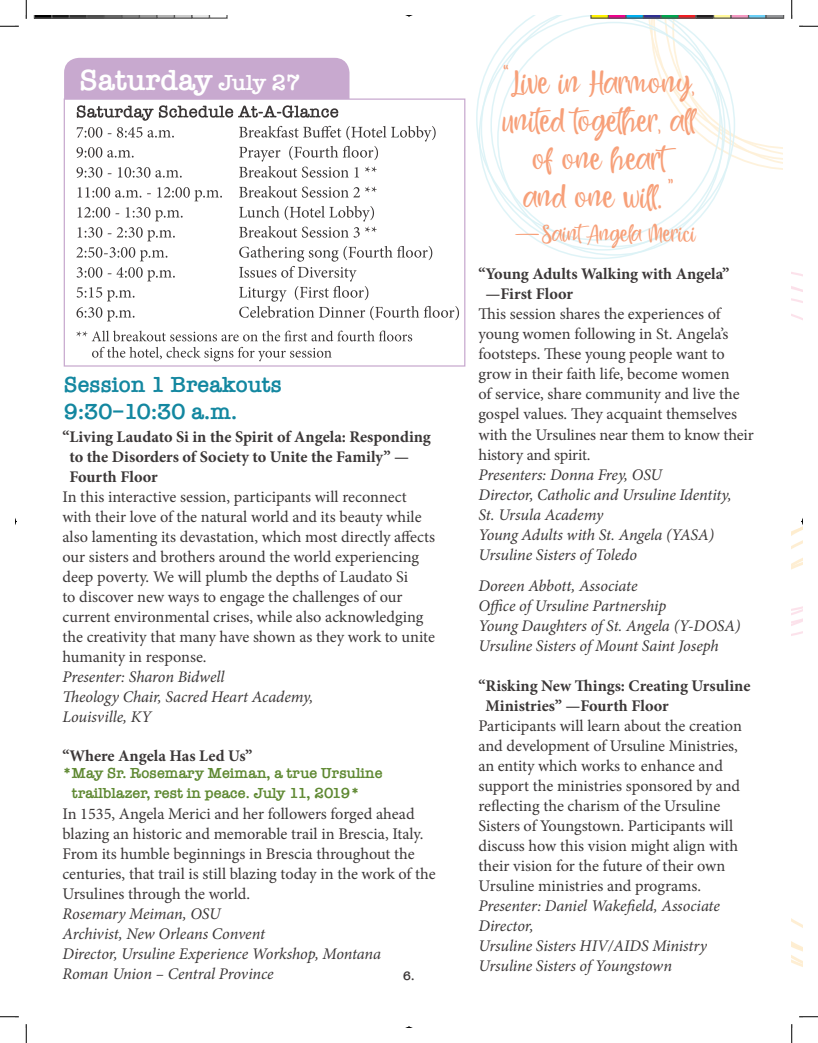
<style>
.page{position:relative;width:818px;height:1043px;background:#fff}
.page>*{position:absolute;margin:0;border:0;box-sizing:border-box;transform-origin:0 0}
.t1{font:37.75px/37.8px "Sweet Heart";color:#f7a079;text-align:center}
.t2{font:600 30px "American Typewriter";color:#fff}
.t3{font:27.38px "Sweet Heart";color:#f7a079}
.t4{font:600 22.5px/27.5px "American Typewriter";color:#1387a0}
.t5{font:16.25px/20px "Minion Pro";letter-spacing:-.005em;color:#3b3737}
.t6{font:italic 16.25px/20px "Minion Pro";letter-spacing:-.01em;color:#3b3737}
.t7{font:700 16.25px "Minion Pro";color:#3b3737}
.t8{font:600 15px/20px "American Typewriter";color:#5e8831}
.t9{font:600 12.5px "American Typewriter";color:#3b3737}
.s1{font-size:22.5px}
.s2{font-style:italic}
</style>
<div class="page">
<svg style="left:478px;top:15px;width:149px;height:244px"></svg>
<svg style="left:497px;top:22px;width:230px;height:234px"></svg>
<div style="left:64px;top:58px;width:285px;height:56px;background:#c8a9cf;border-radius:15px"></div>
<div style="left:54px;top:99px;width:388px;height:274px;background:#fff"></div>
<div style="left:64px;top:98px;width:401px;height:268px;border:1px solid #c8a9cf"></div>
<svg style="left:92px;top:347px;width:239px;height:14px"></svg>
<svg style="left:76px;top:330px;width:336px;height:11px"></svg>
<svg style="left:76px;top:186px;width:383px;height:135px"></svg>
<svg style="left:76px;top:105px;width:359px;height:73px"></svg>
<svg style="left:791px;top:272px;width:12px;height:695px"></svg>
<svg style="left:34px;top:15px;width:194px;height:4px"></svg>
<svg style="left:590px;top:15px;width:194px;height:155px"></svg>
<svg style="left:0;top:25px;width:19px;height:2px"></svg>
<svg style="left:799px;top:25px;width:19px;height:2px"></svg>
<svg style="left:0;top:1016px;width:19px;height:1px"></svg>
<svg style="left:25px;top:0;width:2px;height:19px"></svg>
<svg style="left:25px;top:1024px;width:2px;height:18px"></svg>
<svg style="left:791px;top:0;width:1px;height:19px"></svg>
<svg style="left:791px;top:1016px;width:27px;height:27px"></svg>
<p class="t2" style="left:80px;top:57px;width:222px">Saturday <span class="s1">July 27</span></p>
<p class="t4" style="left:64px;top:370px;width:220px">Session 1 Breakouts<br>9:30–10:30 a.m.</p>
<p class="t7" style="left:62px;top:425px;width:370px">“Living Laudato Si in the Spirit of Angela: Responding</p>
<p class="t7" style="left:69px;top:445px;width:341px">to the Disorders of Society to Unite the Family” —</p>
<p class="t7" style="left:69px;top:465px;width:90px">Fourth Floor</p>
<p class="t5" style="left:62px;top:486px;width:346px">In this interactive session, participants will reconnect</p>
<p class="t5" style="left:62px;top:506px;width:360px">with their love of the natural world and its beauty while</p>
<p class="t5" style="left:62px;top:526px;width:374px">also lamenting its devastation, which most directly affects</p>
<p class="t5" style="left:62px;top:546px;width:358px">our sisters and brothers around the world experiencing</p>
<p class="t5" style="left:62px;top:566px;width:347px">deep poverty. We will plumb the depths of Laudato Si</p>
<p class="t5" style="left:62px;top:586px;width:341px">to discover new ways to engage the challenges of our</p>
<p class="t5" style="left:62px;top:606px;width:362px">current environmental crises, while also acknowledging</p>
<p class="t5" style="left:62px;top:626px;width:374px">the creativity that many have shown as they work to unite</p>
<p class="t5" style="left:62px;top:646px;width:146px">humanity in response.</p>
<p class="t6" style="left:62px;top:666px;width:163px">Presenter: Sharon Bidwell</p>
<p class="t6" style="left:62px;top:686px;width:252px">Theology Chair, Sacred Heart Academy,</p>
<p class="t6" style="left:62px;top:706px;width:90px">Louisville, KY</p>
<p class="t7" style="left:62px;top:744px;width:191px">“Where Angela Has Led Us”</p>
<p class="t8" style="left:72px;top:763px;width:312px;text-indent:-10px">*May Sr. Rosemary Meiman, a true Ursuline trailblazer, rest in peace. July 11, 2019*</p>
<p class="t5" style="left:62px;top:803px;width:375px">In 1535, Angela Merici and her followers forged ahead blazing an historic and memorable trail in Brescia, Italy.<br>From its humble beginnings in Brescia throughout the centuries, that trail is still blazing today in the work of the Ursulines through the world.<br><span class="s2">Rosemary Meiman, OSU<br>Archivist, New Orleans Convent<br>Director, Ursuline Experience Workshop, Montana<br>Roman Union – Central Province</span></p>
<p class="t9" style="left:403px;top:966px;width:13px">6.</p>
<p class="t1" style="left:502px;top:65px;width:196px">“ Live in Harmony, united together, all of one heart<br>and one will. ”</p>
<p class="t3" style="left:514px;top:220px;width:182px">—Saint Angela Merici</p>
<p class="t7" style="left:478px;top:263px;width:252px">“Young Adults Walking with Angela”</p>
<p class="t7" style="left:485px;top:283px;width:89px">—First Floor</p>
<p class="t5" style="left:478px;top:304px;width:244px">This session shares the experiences of</p>
<p class="t5" style="left:478px;top:324px;width:251px">young women following in St. Angela’s</p>
<p class="t5" style="left:478px;top:344px;width:248px">footsteps. These young people want to</p>
<p class="t5" style="left:478px;top:364px;width:252px">grow in their faith life, become women</p>
<p class="t5" style="left:478px;top:384px;width:263px">of service, share community and live the</p>
<p class="t5" style="left:478px;top:404px;width:260px">gospel values. They acquaint themselves</p>
<p class="t5" style="left:478px;top:424px;width:277px">with the Ursulines near them to know their</p>
<p class="t5" style="left:478px;top:444px;width:114px">history and spirit.</p>
<p class="t6" style="left:478px;top:464px;width:185px">Presenters: Donna Frey, OSU</p>
<p class="t6" style="left:478px;top:484px;width:254px">Director, Catholic and Ursuline Identity,</p>
<p class="t6" style="left:478px;top:504px;width:126px">St. Ursula Academy</p>
<p class="t6" style="left:478px;top:524px;width:237px">Young Adults with St. Angela (YASA)</p>
<p class="t6" style="left:478px;top:544px;width:160px">Ursuline Sisters of Toledo</p>
<p class="t6" style="left:478px;top:575px;width:264px">Doreen Abbott, Associate<br>Office of Ursuline Partnership<br>Young Daughters of St. Angela (Y-DOSA)<br>Ursuline Sisters of Mount Saint Joseph</p>
<p class="t7" style="left:478px;top:674px;width:273px">“Risking New Things: Creating Ursuline</p>
<p class="t7" style="left:485px;top:694px;width:185px">Ministries” —Fourth Floor</p>
<p class="t5" style="left:478px;top:715px;width:265px">Participants will learn about the creation</p>
<p class="t5" style="left:478px;top:735px;width:261px">and development of Ursuline Ministries,</p>
<p class="t5" style="left:478px;top:755px;width:246px">an entity which works to enhance and</p>
<p class="t5" style="left:478px;top:775px;width:263px">support the ministries sponsored by and</p>
<p class="t5" style="left:478px;top:795px;width:243px">reflecting the charism of the Ursuline</p>
<p class="t5" style="left:478px;top:815px;width:256px">Sisters of Youngstown. Participants will</p>
<p class="t5" style="left:478px;top:836px;width:261px">discuss how this vision might align with</p>
<p class="t5" style="left:478px;top:856px;width:248px">their vision for the future of their own</p>
<p class="t5" style="left:478px;top:876px;width:224px">Ursuline ministries and programs.</p>
<p class="t6" style="left:478px;top:895px;width:243px">Presenter: Daniel Wakefield, Associate</p>
<p class="t6" style="left:478px;top:915px;width:57px">Director,</p>
<p class="t6" style="left:478px;top:935px;width:230px">Ursuline Sisters HIV/AIDS Ministry</p>
<p class="t6" style="left:478px;top:955px;width:195px">Ursuline Sisters of Youngstown</p>
</div>
